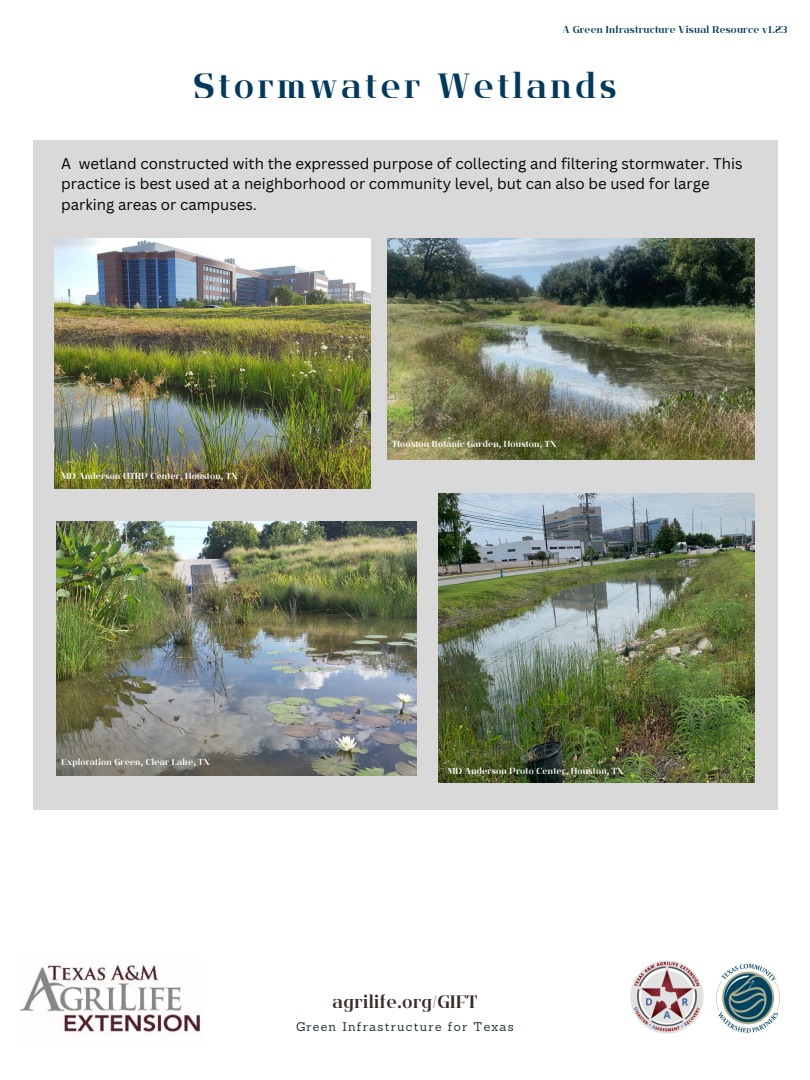
<style>
.page{position:relative;width:810px;height:1080px;background:#fff}
.page>*{position:absolute;margin:0;border:0;box-sizing:border-box;transform-origin:0 0}
.t1{font:35px "Flatory Serif 700";letter-spacing:.105em;color:#003a5d}
.t2{font:17.94px "Flatory Serif 700";letter-spacing:.025em;color:#372a28}
.t3{font:15px/20.6px "Canva Sans";color:#000}
.t4{font:12.25px "Sanchez";letter-spacing:.1em;color:#253439}
.t5{font:10px "Flatory Serif 700";letter-spacing:.025em;color:#003a5d}
.t6{font:8.75px "Flatory Serif 700";letter-spacing:.025em;color:#fff}
</style>
<div class="page">
<div style="left:33px;top:140px;width:744px;height:670px;background:#d9d9d9"></div>
<img style="left:55px;top:238px;width:316px;height:251px">
<img style="left:439px;top:493px;width:316px;height:290px">
<img style="left:388px;top:238px;width:367px;height:221px">
<img style="left:56px;top:522px;width:361px;height:253px">
<img style="left:19px;top:965px;width:181px;height:67px">
<img style="left:716px;top:963px;width:64px;height:70px">
<img style="left:631px;top:961px;width:72px;height:72px">
<p class="t5" style="left:563px;top:23px;width:226px">A Green Infrastructure Visual Resource v1.23</p>
<h1 class="t1" style="left:193px;top:66px;width:425px">Stormwater Wetlands</h1>
<p class="t3" style="left:61px;top:153px;width:683px">A wetland constructed with the expressed purpose of collecting and filtering stormwater. This practice is best used at a neighborhood or community level, but can also be used for large parking areas or campuses.</p>
<p class="t6" style="left:62px;top:471px;width:178px">MD Anderson UTRP Center, Houston, TX</p>
<p class="t6" style="left:394px;top:439px;width:164px">Houston Botanic Garden, Houston, TX</p>
<p class="t6" style="left:62px;top:757px;width:150px">Exploration Green, Clear Lake, TX</p>
<p class="t6" style="left:448px;top:765px;width:177px">MD Anderson Proto Center, Houston, TX</p>
<p class="t2" style="left:333px;top:991px;width:146px">agrilife.org/GIFT</p>
<p class="t4" style="left:296px;top:1018px;width:219px">Green Infrastructure for Texas</p>
</div>
